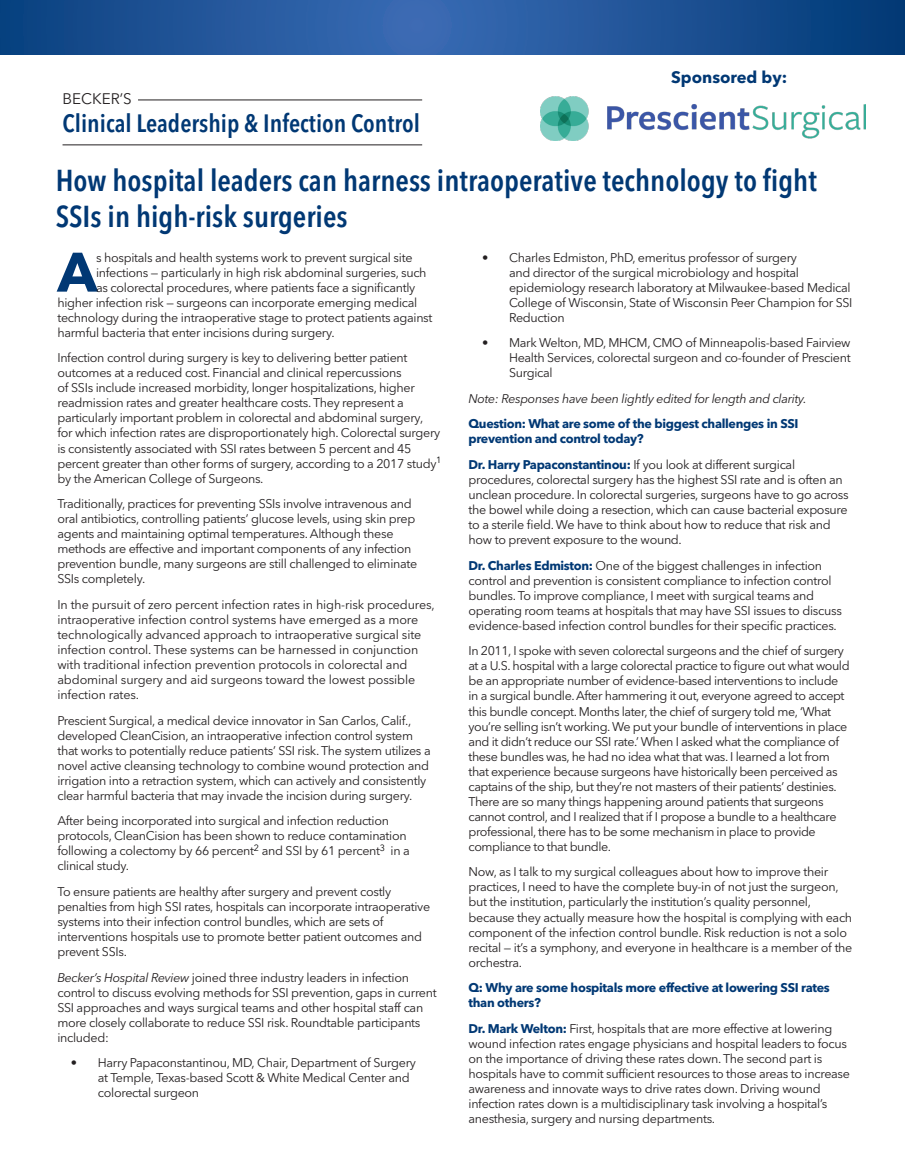
<style>
.page{position:relative;width:905px;height:1175px;background:#fff}
.page>*{position:absolute;margin:0;border:0;box-sizing:border-box;transform-origin:0 0}
.Avenir_body{font:700 55.05px "Avenir Next LT Pro";color:#013874}
.Avenir_headline{font:600 condensed 30px/36px "Avenir Next LT Pro";color:#013874}
.t1{font:600 condensed 24.9px "Avenir Next LT Pro";color:#013874}
.subhead{font:700 16.5px "Avenir Next LT Pro";color:#013874}
.t2{font:15.15px "Avenir Next LT Pro";color:#231f20}
.Body{font:12.6px/15px "Avenir Next LT Pro";letter-spacing:-.025em;color:#231f20}
.Avenir_body-2{font:12.6px "Avenir Next LT Pro";letter-spacing:-.025em;color:#231f20}
.Body-2{font:700 12.6px/15px "Avenir Next LT Pro";letter-spacing:-.025em;color:#013874}
.Body-3{font:italic 12.6px "Avenir Next LT Pro";letter-spacing:-.025em;color:#231f20}
.s1{font-style:italic}
.s2{font-weight:700;color:#013874}
</style>
<div class="page">
<img style="left:540px;top:96px;width:325px;height:45px">
<svg style="left:0;top:0;width:903px;height:55px;background:#1f5497"></svg>
<hr style="left:903px;top:0;width:1px;height:55px;background:#013874">
<hr style="left:138px;top:100px;width:284px;height:1px;background:#231f20">
<hr style="left:63px;top:144px;width:359px;height:1px;background:#231f20">
<p class="t2" style="left:63px;top:90px;width:71px">BECKER’S</p>
<p class="t1" style="left:63px;top:108px;width:359px">Clinical Leadership &amp; Infection Control</p>
<p class="subhead" style="left:671px;top:67px;width:118px">Sponsored by:</p>
<p class="Avenir_headline" style="left:56px;top:162px;width:762px">How hospital leaders can harness intraoperative technology to fight<br>SSIs in high-risk surgeries</p>
<p class="Avenir_body" style="left:57px;top:238px;width:42px">A</p>
<p class="Avenir_body-2" style="left:96px;top:250px;width:318px">s hospitals and health systems work to prevent surgical site</p>
<p class="Avenir_body-2" style="left:96px;top:265px;width:332px">infections — particularly in high risk abdominal surgeries, such</p>
<p class="Avenir_body-2" style="left:96px;top:280px;width:321px">as colorectal procedures, where patients face a significantly</p>
<p class="Avenir_body-2" style="left:57px;top:295px;width:361px">higher infection risk — surgeons can incorporate emerging medical</p>
<p class="Avenir_body-2" style="left:57px;top:310px;width:376px">technology during the intraoperative stage to protect patients against</p>
<p class="Avenir_body-2" style="left:57px;top:325px;width:279px">harmful bacteria that enter incisions during surgery.</p>
<p class="Body" style="left:57px;top:350px;width:385px">Infection control during surgery is key to delivering better patient outcomes at a reduced cost. Financial and clinical repercussions<br>of SSIs include increased morbidity, longer hospitalizations, higher readmission rates and greater healthcare costs. They represent a particularly important problem in colorectal and abdominal surgery, for which infection rates are disproportionately high. Colorectal surgery is consistently associated with SSI rates between 5 percent and 45 percent greater than other forms of surgery, according to a 2017 study<sup>1 </sup>by the American College of Surgeons.</p>
<p class="Body" style="left:57px;top:496px;width:361px">Traditionally, practices for preventing SSIs involve intravenous and oral antibiotics, controlling patients’ glucose levels, using skin prep agents and maintaining optimal temperatures. Although these methods are effective and important components of any infection prevention bundle, many surgeons are still challenged to eliminate SSIs completely.</p>
<p class="Body" style="left:57px;top:597px;width:379px">In the pursuit of zero percent infection rates in high-risk procedures, intraoperative infection control systems have emerged as a more technologically advanced approach to intraoperative surgical site infection control. These systems can be harnessed in conjunction with traditional infection prevention protocols in colorectal and abdominal surgery and aid surgeons toward the lowest possible infection rates.</p>
<p class="Body" style="left:57px;top:712px;width:375px">Prescient Surgical, a medical device innovator in San Carlos, Calif., developed CleanCision, an intraoperative infection control system that works to potentially reduce patients’ SSI risk. The system utilizes a novel active cleansing technology to combine wound protection and irrigation into a retraction system, which can actively and consistently clear harmful bacteria that may invade the incision during surgery.</p>
<p class="Body" style="left:57px;top:813px;width:354px">After being incorporated into surgical and infection reduction protocols, CleanCision has been shown to reduce contamination following a colectomy by 66 percent<sup>2</sup> and SSI by 61 percent<sup>3</sup> in a clinical study.</p>
<p class="Body" style="left:57px;top:884px;width:374px">To ensure patients are healthy after surgery and prevent costly penalties from high SSI rates, hospitals can incorporate intraoperative systems into their infection control bundles, which are sets of interventions hospitals use to promote better patient outcomes and prevent SSIs.</p>
<p class="Body" style="left:57px;top:969px;width:381px"><span class="s1">Becker’s Hospital Review</span> joined three industry leaders in infection control to discuss evolving methods for SSI prevention, gaps in current SSI approaches and ways surgical teams and other hospital staff can more closely collaborate to reduce SSI risk. Roundtable participants included:</p>
<p class="Body" style="left:98px;top:1055px;width:319px;text-indent:-27px">• Harry Papaconstantinou, MD, Chair, Department of Surgery at Temple, Texas-based Scott &amp; White Medical Center and colorectal surgeon</p>
<p class="Body" style="left:509px;top:250px;width:345px;text-indent:-27px">• Charles Edmiston, PhD, emeritus professor of surgery<br>and director of the surgical microbiology and hospital epidemiology research laboratory at Milwaukee-based Medical College of Wisconsin, State of Wisconsin Peer Champion for SSI Reduction</p>
<p class="Body" style="left:509px;top:335px;width:343px;text-align:justify;text-indent:-27px">• Mark Welton, MD, MHCM, CMO of Minneapolis-based Fairview Health Services, colorectal surgeon and co-founder of Prescient Surgical</p>
<p class="Body-3" style="left:468px;top:391px;width:340px">Note: Responses have been lightly edited for length and clarity.</p>
<p class="Body-2" style="left:468px;top:416px;width:331px">Question: What are some of the biggest challenges in SSI prevention and control today?</p>
<p class="Body" style="left:468px;top:457px;width:381px"><span class="s2">Dr. Harry Papaconstantinou:</span> If you look at different surgical procedures, colorectal surgery has the highest SSI rate and is often an unclean procedure. In colorectal surgeries, surgeons have to go across the bowel while doing a resection, which can cause bacterial exposure to a sterile field. We have to think about how to reduce that risk and how to prevent exposure to the wound.</p>
<p class="Body" style="left:468px;top:558px;width:375px"><span class="s2">Dr. Charles Edmiston:</span> One of the biggest challenges in infection control and prevention is consistent compliance to infection control bundles. To improve compliance, I meet with surgical teams and operating room teams at hospitals that may have SSI issues to discuss evidence-based infection control bundles for their specific practices.</p>
<p class="Body" style="left:468px;top:643px;width:382px">In 2011, I spoke with seven colorectal surgeons and the chief of surgery at a U.S. hospital with a large colorectal practice to figure out what would be an appropriate number of evidence-based interventions to include in a surgical bundle. After hammering it out, everyone agreed to accept this bundle concept. Months later, the chief of surgery told me, ‘What you’re selling isn’t working. We put your bundle of interventions in place and it didn’t reduce our SSI rate.’ When I asked what the compliance of these bundles was, he had no idea what that was. I learned a lot from that experience because surgeons have historically been perceived as captains of the ship, but they’re not masters of their patients’ destinies.<br>There are so many things happening around patients that surgeons cannot control, and I realized that if I propose a bundle to a healthcare professional, there has to be some mechanism in place to provide compliance to that bundle.</p>
<p class="Body" style="left:468px;top:864px;width:385px">Now, as I talk to my surgical colleagues about how to improve their practices, I need to have the complete buy-in of not just the surgeon, but the institution, particularly the institution’s quality personnel, because they actually measure how the hospital is complying with each component of the infection control bundle. Risk reduction is not a solo recital — it’s a symphony, and everyone in healthcare is a member of the orchestra.</p>
<p class="Body-2" style="left:468px;top:980px;width:363px">Q: Why are some hospitals more effective at lowering SSI rates than others?</p>
<p class="Body" style="left:468px;top:1020px;width:383px"><span class="s2">Dr. Mark Welton:</span> First, hospitals that are more effective at lowering wound infection rates engage physicians and hospital leaders to focus on the importance of driving these rates down. The second part is hospitals have to commit sufficient resources to those areas to increase awareness and innovate ways to drive rates down. Driving wound infection rates down is a multidisciplinary task involving a hospital’s anesthesia, surgery and nursing departments.</p>
</div>
